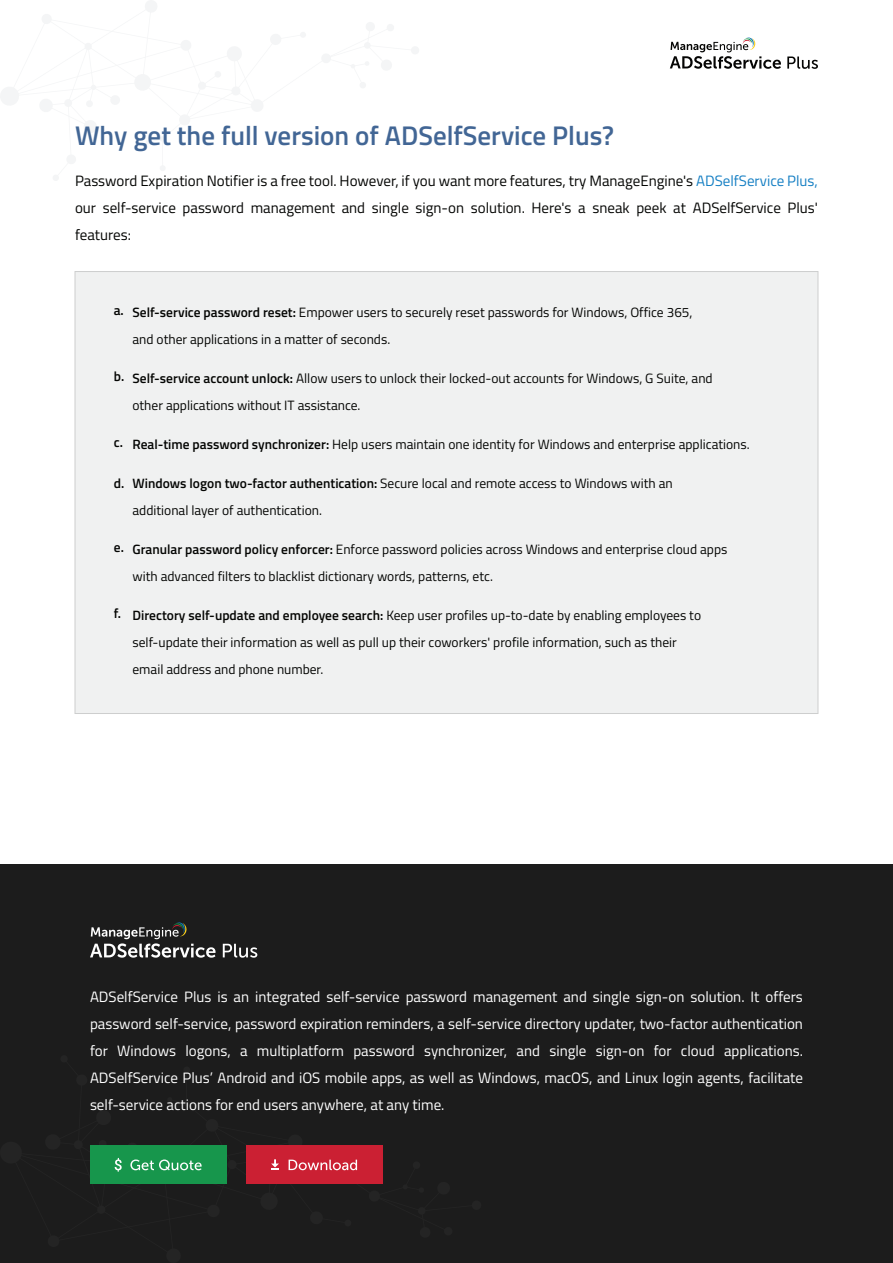
<style>
.page{position:relative;width:893px;height:1263px;background:#fff}
.page>*{position:absolute;margin:0;border:0;box-sizing:border-box;transform-origin:0 0}
.t1{font:600 27px "Titillium Web";color:#426695}
.t2{font:15px/27px "Titillium Web";color:#fff;text-align:justify}
.t3{font:15px/27px "Titillium Web";color:#040503;text-align:justify}
.t4{font:13.5px/27px "Titillium Web";color:#040503}
.t5{font:600 13.5px "Titillium Web";color:#040503}
.s1{color:#1780c4}
.s2{font-weight:600}
</style>
<div class="page">
<svg style="left:411px;top:47px;width:8px;height:7px"></svg>
<svg style="left:0;top:0;width:394px;height:181px"></svg>
<div style="left:75px;top:271px;width:743px;height:443px;background:#f0f1f1;border:1px solid #cdcece"></div>
<div style="left:0;top:864px;width:893px;height:399px;background:#1c1c1c"></div>
<svg style="left:90px;top:1145px;width:293px;height:39px;background:#725e46"></svg>
<svg style="left:223px;top:944px;width:34px;height:14px"></svg>
<svg style="left:90px;top:922px;width:126px;height:36px"></svg>
<svg style="left:787px;top:57px;width:31px;height:12px"></svg>
<svg style="left:670px;top:37px;width:111px;height:32px"></svg>
<h1 class="t1" style="left:75px;top:115px;width:541px">Why get the full version of ADSelfService Plus?</h1>
<p class="t3" style="left:75px;top:167px;width:744px">Password Expiration Notifier is a free tool. However, if you want more features, try ManageEngine's <span class="s1">ADSelfService Plus, </span>our self-service password management and single sign-on solution. Here's a sneak peek at ADSelfService Plus' features:</p>
<p class="t5" style="left:114px;top:300px;width:12px">a.</p>
<p class="t5" style="left:114px;top:366px;width:12px">b.</p>
<p class="t5" style="left:114px;top:432px;width:11px">c.</p>
<p class="t5" style="left:114px;top:473px;width:12px">d.</p>
<p class="t5" style="left:114px;top:537px;width:12px">e.</p>
<p class="t5" style="left:114px;top:603px;width:9px">f.</p>
<p class="t4" style="left:132px;top:298px;width:561px"><span class="s2">Self-service password reset:</span> Empower users to securely reset passwords for Windows, Office 365, and other applications in a matter of seconds.</p>
<p class="t4" style="left:132px;top:364px;width:582px"><span class="s2">Self-service account unlock:</span> Allow users to unlock their locked-out accounts for Windows, G Suite, and other applications without IT assistance.</p>
<p class="t4" style="left:132px;top:430px;width:619px"><span class="s2">Real-time password synchronizer:</span> Help users maintain one identity for Windows and enterprise applications.</p>
<p class="t4" style="left:132px;top:469px;width:542px"><span class="s2">Windows logon two-factor authentication:</span> Secure local and remote access to Windows with an additional layer of authentication.</p>
<p class="t4" style="left:132px;top:535px;width:596px"><span class="s2">Granular password policy enforcer:</span> Enforce password policies across Windows and enterprise cloud apps with advanced filters to blacklist dictionary words, patterns, etc.</p>
<p class="t4" style="left:132px;top:601px;width:570px"><span class="s2">Directory self-update and employee search:</span> Keep user profiles up-to-date by enabling employees to self-update their information as well as pull up their coworkers' profile information, such as their email address and phone number.</p>
<p class="t2" style="left:90px;top:982px;width:714px">ADSelfService Plus is an integrated self-service password management and single sign-on solution. It offers password self-service, password expiration reminders, a self-service directory updater, two-factor authentication for Windows logons, a multiplatform password synchronizer, and single sign-on for cloud applications.<br>ADSelfService Plus’ Android and iOS mobile apps, as well as Windows, macOS, and Linux login agents, facilitate self-service actions for end users anywhere, at any time.</p>
</div>
